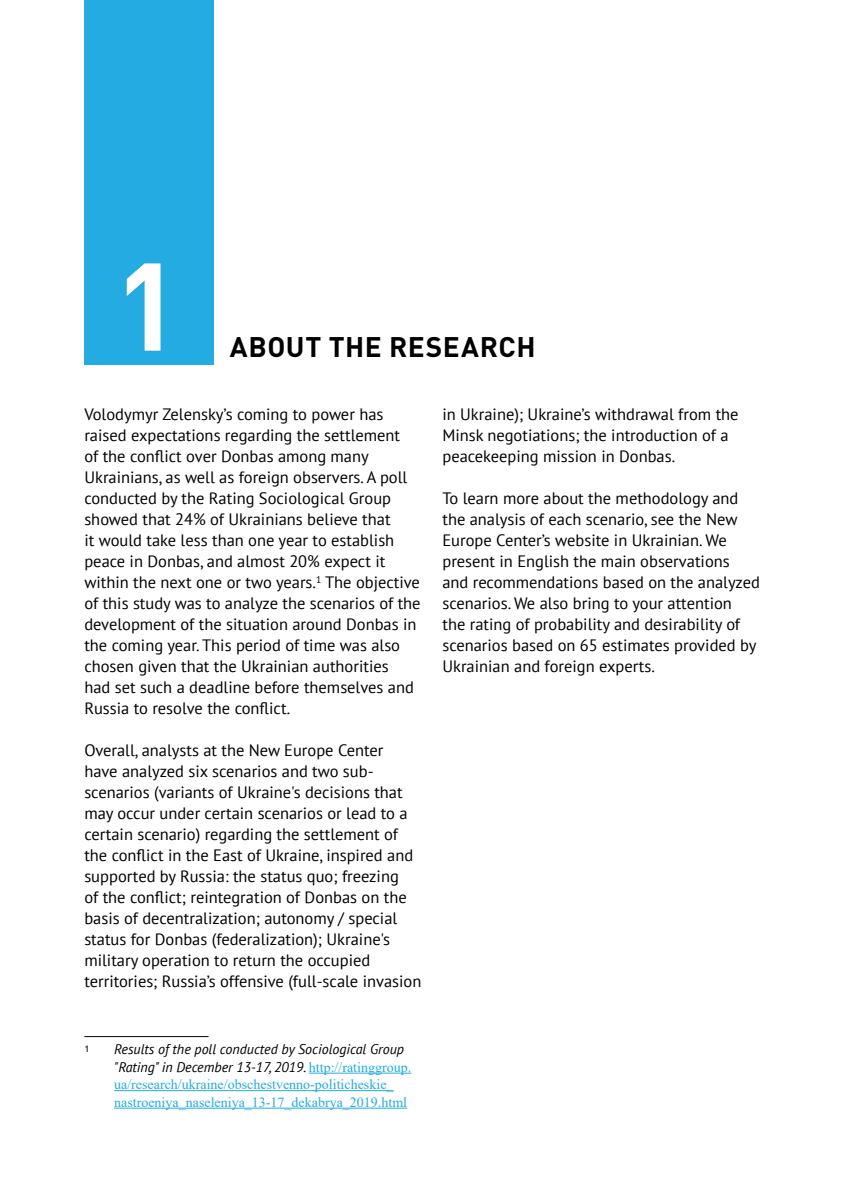
<style>
.page{position:relative;width:844px;height:1191px;background:#fff}
.page>*{position:absolute;margin:0;border:0;box-sizing:border-box;transform-origin:0 0}
.t1{font:700 122.5px "DIN Pro";color:#fff}
.Заголовок{font:700 28px "DIN Pro";letter-spacing:.02em;color:#000}
.основной_текст{font:16.45px/21px "PT Sans";color:#000}
.footnote_text{font:14px/17.5px "Times New Roman";color:#24abe2}
.footnote_text-2{font:9.1px "Helvetica 5 Normal";color:#000}
.s1{font-family:"PT Sans";font-style:italic;color:#000}
</style>
<div class="page">
<div style="left:84px;top:0;width:130px;height:364px;background:#24abe2"></div>
<hr style="left:84px;top:1036px;width:124px;height:1px;background:#000">
<hr style="left:309px;top:1072px;width:102px;height:1px;background:#24abe2">
<hr style="left:114px;top:1090px;width:279px;height:1px;background:#24abe2">
<hr style="left:114px;top:1107px;width:293px;height:1px;background:#24abe2">
<h1 class="t1" style="left:114px;top:223px;width:68px">1</h1>
<p class="Заголовок" style="left:230px;top:328px;width:307px">ABOUT THE RESEARCH</p>
<p class="основной_текст" style="left:84px;top:403px;width:338px">Volodymyr Zelensky’s coming to power has raised expectations regarding the settlement<br>of the conflict over Donbas among many Ukrainians, as well as foreign observers. A poll conducted by the Rating Sociological Group showed that 24% of Ukrainians believe that<br>it would take less than one year to establish peace in Donbas, and almost 20% expect it within the next one or two years.<sup>1</sup> The objective of this study was to analyze the scenarios of the development of the situation around Donbas in the coming year. This period of time was also chosen given that the Ukrainian authorities<br>had set such a deadline before themselves and Russia to resolve the conflict.</p>
<p class="основной_текст" style="left:84px;top:739px;width:338px">Overall, analysts at the New Europe Center<br>have analyzed six scenarios and two sub&shy;scenarios (variants of Ukraine's decisions that may occur under certain scenarios or lead to a certain scenario) regarding the settlement of the conflict in the East of Ukraine, inspired and supported by Russia: the status quo; freezing<br>of the conflict; reintegration of Donbas on the basis of decentralization; autonomy / special status for Donbas (federalization); Ukraine's military operation to return the occupied territories; Russia’s offensive (full-scale invasion</p>
<p class="footnote_text-2" style="left:84px;top:1044px;width:7px">1</p>
<p class="footnote_text" style="left:114px;top:1040px;width:298px"><span class="s1">Results of the poll conducted by Sociological Group "Rating" in December 13-17, 2019.</span> http://ratinggroup. ua/research/ukraine/obschestvenno-politicheskie_ nastroeniya_naseleniya_13-17_dekabrya_2019.html</p>
<p class="основной_текст" style="left:442px;top:403px;width:297px">in Ukraine); Ukraine’s withdrawal from the<br>Minsk negotiations; the introduction of a peacekeeping mission in Donbas.</p>
<p class="основной_текст" style="left:442px;top:487px;width:319px">To learn more about the methodology and the analysis of each scenario, see the New Europe Center’s website in Ukrainian. We present in English the main observations<br>and recommendations based on the analyzed scenarios. We also bring to your attention<br>the rating of probability and desirability of scenarios based on 65 estimates provided by Ukrainian and foreign experts.</p>
</div>
